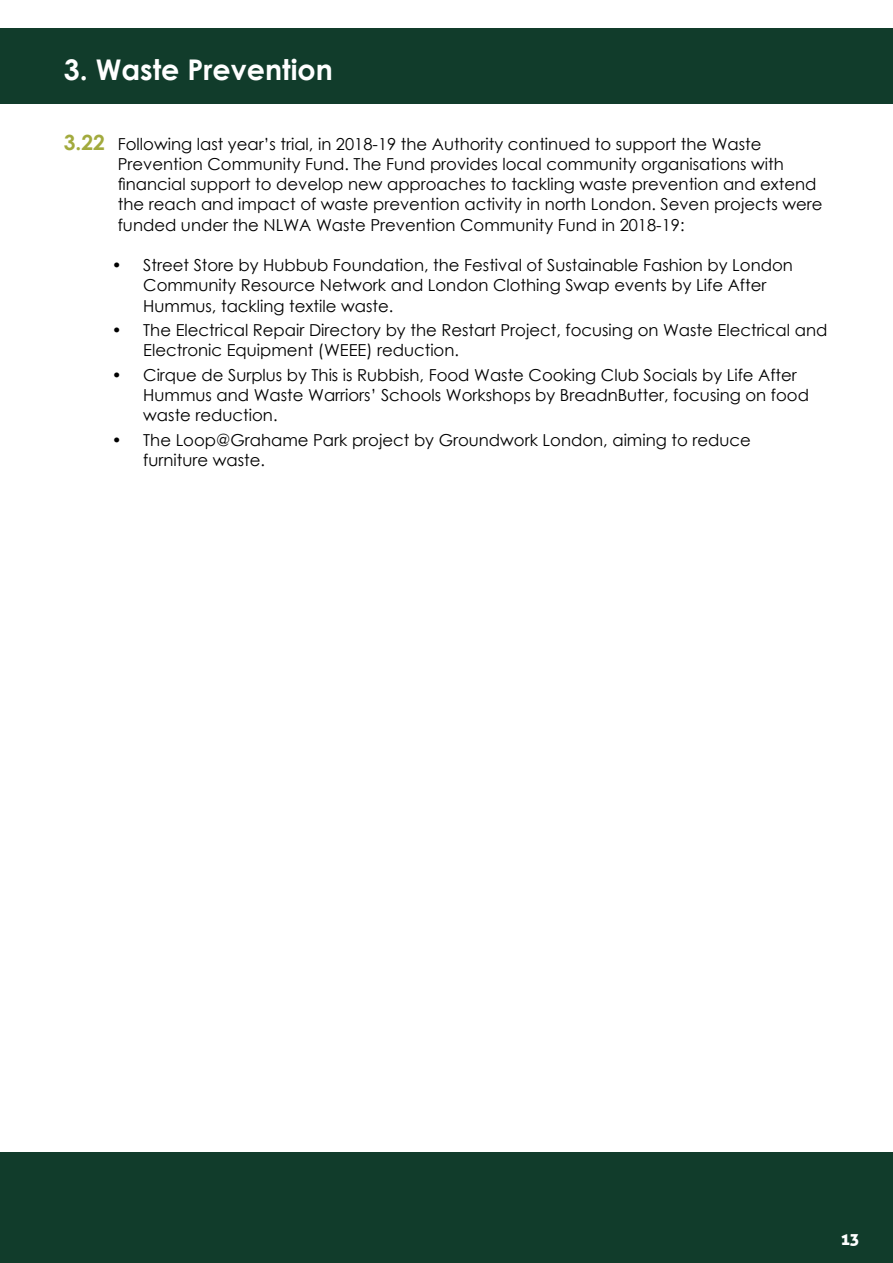
<style>
.page{position:relative;width:893px;height:1263px;background:#fff}
.page>*{position:absolute;margin:0;border:0;box-sizing:border-box;transform-origin:0 0}
.t1{font:700 28.5px "Century Gothic";color:#fff}
.t2{font:16.5px/20.2px "Century Gothic";color:#000}
.t3{font:16.5px "Aller Display";color:#fff}
.s1{font-weight:700;font-size:21px;color:#a2aa3d}
</style>
<div class="page">
<div style="left:0;top:1152px;width:893px;height:111px;background:#113c2b"></div>
<div style="left:0;top:28px;width:893px;height:75px;background:#113c2b"></div>
<h1 class="t1" style="left:64px;top:48px;width:271px">3. Waste Prevention</h1>
<p class="t2" style="left:118px;top:133px;width:706px;text-indent:-54px"><span class="s1">3.22</span> Following last year’s trial, in 2018-19 the Authority continued to support the Waste Prevention Community Fund. The Fund provides local community organisations with financial support to develop new approaches to tackling waste prevention and extend the reach and impact of waste prevention activity in north London. Seven projects were funded under the NLWA Waste Prevention Community Fund in 2018-19:</p>
<p class="t2" style="left:143px;top:255px;width:651px;text-indent:-31px">• Street Store by Hubbub Foundation, the Festival of Sustainable Fashion by London<br>Community Resource Network and London Clothing Swap events by Life After<br>Hummus, tackling textile waste.</p>
<p class="t2" style="left:143px;top:320px;width:686px;text-indent:-31px">• The Electrical Repair Directory by the Restart Project, focusing on Waste Electrical and<br>Electronic Equipment (WEEE) reduction.</p>
<p class="t2" style="left:143px;top:365px;width:667px;text-indent:-31px">• Cirque de Surplus by This is Rubbish, Food Waste Cooking Club Socials by Life After<br>Hummus and Waste Warriors’ Schools Workshops by BreadnButter, focusing on food waste reduction.</p>
<p class="t2" style="left:143px;top:430px;width:609px;text-indent:-31px">• The Loop@Grahame Park project by Groundwork London, aiming to reduce furniture waste.</p>
<p class="t3" style="left:841px;top:1229px;width:19px">13</p>
</div>
